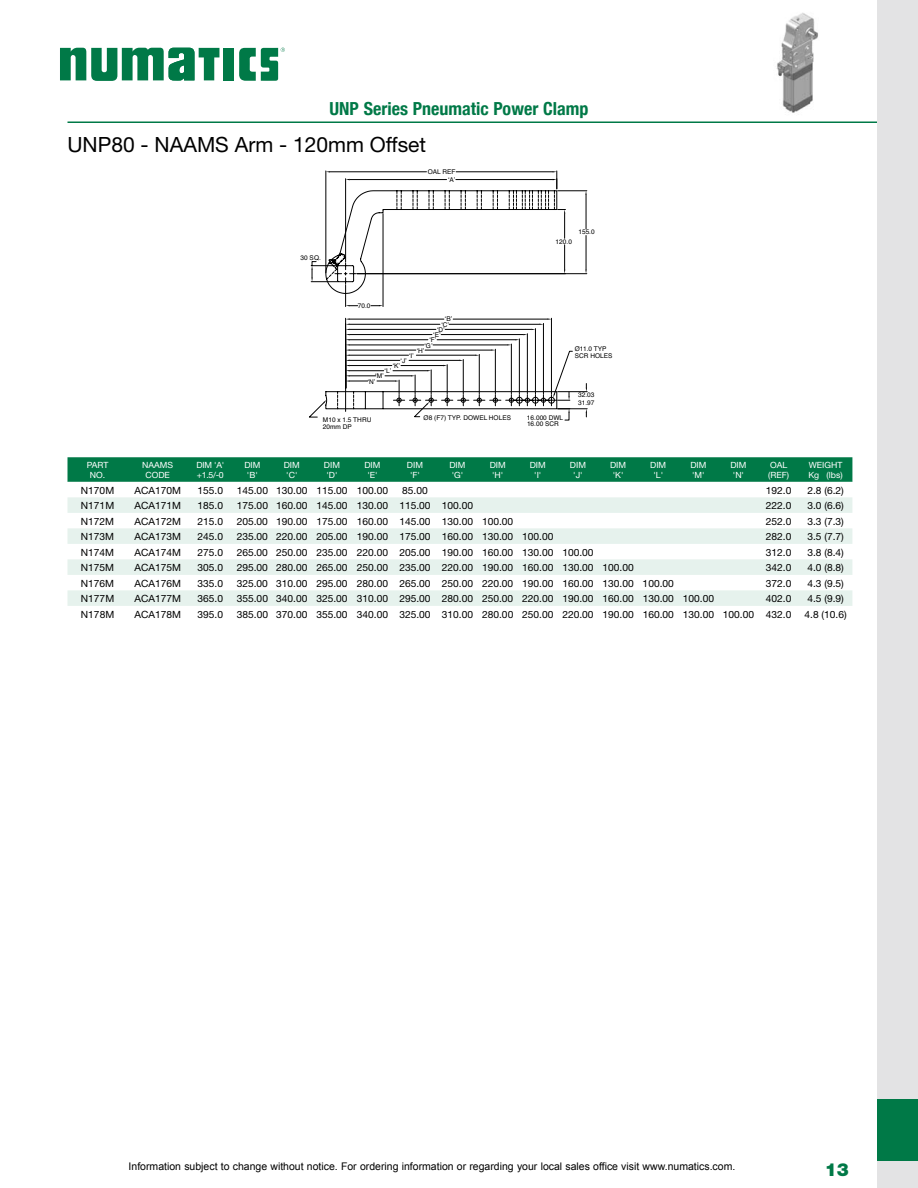
<style>
.page{position:relative;width:918px;height:1188px;background:#fff}
.page>*{position:absolute;margin:0;border:0;box-sizing:border-box;transform-origin:0 0}
.t1{font:21px "Helvetica Neue";color:#000}
.t2{font:700 condensed 18px "Helvetica Neue";color:#007947}
.t3{font:900 18px "Helvetica Neue";color:#007947}
.t4{font:10.5px "Arial";color:#000}
.t5{font:9.9px "Helvetica Neue";color:#000}
.t6{font:8.55px/10.2px "Helvetica Neue";color:#fff;text-align:center}
.t7{font:6.6px/7.8px "Helvetica";color:#000}
</style>
<div class="page">
<img style="left:776px;top:12px;width:42px;height:101px">
<div style="left:223px;top:48px;width:11px;height:32px;background:#007947"></div>
<svg style="left:239px;top:48px;width:46px;height:33px"></svg>
<svg style="left:60px;top:48px;width:159px;height:33px"></svg>
<hr style="left:68px;top:121px;width:846px;height:2px;background:#007947">
<div style="left:878px;top:0;width:40px;height:1188px;background:#e3e3e4"></div>
<div style="left:878px;top:1100px;width:40px;height:61px;background:#007947"></div>
<svg style="left:68px;top:457px;width:784px;height:25px;background:#047b4a"></svg>
<svg style="left:68px;top:497px;width:784px;height:109px;fill:#e6f2ed"></svg>
<svg style="left:325px;top:190px;width:232px;height:219px"></svg>
<svg style="left:311px;top:259px;width:27px;height:23px"></svg>
<hr style="left:345px;top:179px;width:1px;height:83px;background:#000">
<hr style="left:350px;top:179px;width:97px;height:1px;background:#000">
<hr style="left:456px;top:179px;width:97px;height:1px;background:#000">
<hr style="left:326px;top:171px;width:1px;height:102px;background:#000">
<hr style="left:456px;top:172px;width:97px;height:1px;background:#000">
<hr style="left:330px;top:172px;width:96px;height:1px;background:#000">
<svg style="left:564px;top:245px;width:1px;height:28px"></svg>
<svg style="left:558px;top:209px;width:7px;height:29px"></svg>
<hr style="left:357px;top:273px;width:230px;height:1px;background:#000">
<hr style="left:586px;top:195px;width:1px;height:34px;background:#000">
<hr style="left:586px;top:235px;width:1px;height:35px;background:#000">
<svg style="left:553px;top:171px;width:34px;height:24px"></svg>
<hr style="left:383px;top:214px;width:1px;height:93px;background:#000">
<svg style="left:345px;top:285px;width:13px;height:22px"></svg>
<svg style="left:371px;top:305px;width:12px;height:1px"></svg>
<svg style="left:345px;top:318px;width:242px;height:102px"></svg>
<svg style="left:309px;top:400px;width:18px;height:17px"></svg>
<p class="t2" style="left:330px;top:98px;width:260px">UNP Series Pneumatic Power Clamp</p>
<p class="t1" style="left:68px;top:132px;width:360px">UNP80 - NAAMS Arm - 120mm Offset</p>
<p class="t7" style="left:428px;top:167px;width:29px">OAL REF</p>
<p class="t7" style="left:301px;top:253px;width:22px">30 SQ.</p>
<p class="t7" style="left:358px;top:302px;width:14px">70.0</p>
<p class="t7" style="left:448px;top:175px;width:9px">‘A’</p>
<p class="t7" style="left:445px;top:314px;width:9px">‘B’</p>
<p class="t7" style="left:441px;top:320px;width:9px">‘C’</p>
<p class="t7" style="left:437px;top:325px;width:9px">‘D’</p>
<p class="t7" style="left:433px;top:331px;width:9px">‘E’</p>
<p class="t7" style="left:429px;top:336px;width:8px">‘F’</p>
<p class="t7" style="left:425px;top:341px;width:9px">‘G’</p>
<p class="t7" style="left:417px;top:346px;width:9px">‘H’</p>
<p class="t7" style="left:409px;top:352px;width:6px">‘I’</p>
<p class="t7" style="left:401px;top:357px;width:8px">‘J’</p>
<p class="t7" style="left:393px;top:362px;width:9px">‘K’</p>
<p class="t7" style="left:385px;top:367px;width:8px">‘L’</p>
<p class="t7" style="left:368px;top:373px;width:17px;line-height:5.7px;text-indent:8px">‘M’ ‘N’</p>
<p class="t7" style="left:578px;top:228px;width:18px">155.0</p>
<p class="t7" style="left:556px;top:237px;width:18px">120.0</p>
<p class="t7" style="left:575px;top:344px;width:39px">Ø11.0 TYP<br>SCR HOLES</p>
<p class="t7" style="left:578px;top:391px;width:18px">32.03<br>31.97</p>
<p class="t7" style="left:323px;top:415px;width:50px">M10 x 1.5 THRU<br>20mm DP</p>
<p class="t7" style="left:424px;top:413px;width:89px">Ø8 (F7) TYP. DOWEL HOLES</p>
<p class="t7" style="left:527px;top:413px;width:38px">16.000 DWL</p>
<p class="t7" style="left:527px;top:420px;width:33px">16.00 SCR</p>
<p class="t6" style="left:87px;top:460px;width:23px">PART<br>NO.</p>
<p class="t6" style="left:142px;top:460px;width:32px">NAAMS<br>CODE</p>
<p class="t6" style="left:196px;top:460px;width:29px;text-align:left">DIM 'A' +1.5/-0</p>
<p class="t6" style="left:244px;top:460px;width:18px">DIM 'B'</p>
<p class="t6" style="left:284px;top:460px;width:18px;text-align:left">DIM 'C'</p>
<p class="t6" style="left:324px;top:460px;width:18px;text-align:left">DIM 'D'</p>
<p class="t6" style="left:364px;top:460px;width:18px">DIM 'E'</p>
<p class="t6" style="left:407px;top:460px;width:18px">DIM 'F'</p>
<p class="t6" style="left:449px;top:460px;width:18px;text-align:left">DIM 'G'</p>
<p class="t6" style="left:490px;top:460px;width:18px;text-align:left">DIM 'H'</p>
<p class="t6" style="left:530px;top:460px;width:18px">DIM 'I'</p>
<p class="t6" style="left:570px;top:460px;width:18px">DIM 'J'</p>
<p class="t6" style="left:610px;top:460px;width:18px">DIM 'K'</p>
<p class="t6" style="left:650px;top:460px;width:18px">DIM 'L'</p>
<p class="t6" style="left:690px;top:460px;width:18px;text-align:left">DIM 'M'</p>
<p class="t6" style="left:730px;top:460px;width:18px;text-align:left">DIM 'N'</p>
<p class="t6" style="left:768px;top:460px;width:22px;text-align:left">OAL (REF)</p>
<p class="t6" style="left:808px;top:460px;width:36px;text-align:left">WEIGHT<br>Kg (lbs)</p>
<p class="t5" style="left:81px;top:484px;width:35px">N170M</p>
<p class="t5" style="left:134px;top:484px;width:48px">ACA170M</p>
<p class="t5" style="left:198px;top:484px;width:27px">155.0</p>
<p class="t5" style="left:237px;top:484px;width:153px">145.00 130.00 115.00 100.00</p>
<p class="t5" style="left:402px;top:484px;width:27px">85.00</p>
<p class="t5" style="left:766px;top:484px;width:27px">192.0</p>
<p class="t5" style="left:807px;top:484px;width:38px">2.8 (6.2)</p>
<p class="t5" style="left:81px;top:500px;width:35px">N171M</p>
<p class="t5" style="left:134px;top:500px;width:48px">ACA171M</p>
<p class="t5" style="left:198px;top:500px;width:27px">185.0</p>
<p class="t5" style="left:237px;top:500px;width:238px">175.00 160.00 145.00 130.00 115.00 100.00</p>
<p class="t5" style="left:766px;top:500px;width:27px">222.0</p>
<p class="t5" style="left:807px;top:500px;width:38px">3.0 (6.6)</p>
<p class="t5" style="left:81px;top:515px;width:35px">N172M</p>
<p class="t5" style="left:134px;top:515px;width:48px">ACA172M</p>
<p class="t5" style="left:198px;top:515px;width:27px">215.0</p>
<p class="t5" style="left:237px;top:515px;width:278px">205.00 190.00 175.00 160.00 145.00 130.00 100.00</p>
<p class="t5" style="left:766px;top:515px;width:27px">252.0</p>
<p class="t5" style="left:807px;top:515px;width:38px">3.3 (7.3)</p>
<p class="t5" style="left:81px;top:531px;width:35px">N173M</p>
<p class="t5" style="left:134px;top:531px;width:48px">ACA173M</p>
<p class="t5" style="left:198px;top:531px;width:27px">245.0</p>
<p class="t5" style="left:237px;top:531px;width:318px">235.00 220.00 205.00 190.00 175.00 160.00 130.00 100.00</p>
<p class="t5" style="left:766px;top:531px;width:27px">282.0</p>
<p class="t5" style="left:807px;top:531px;width:38px">3.5 (7.7)</p>
<p class="t5" style="left:81px;top:546px;width:35px">N174M</p>
<p class="t5" style="left:134px;top:546px;width:48px">ACA174M</p>
<p class="t5" style="left:198px;top:546px;width:27px">275.0</p>
<p class="t5" style="left:237px;top:546px;width:358px">265.00 250.00 235.00 220.00 205.00 190.00 160.00 130.00 100.00</p>
<p class="t5" style="left:766px;top:546px;width:27px">312.0</p>
<p class="t5" style="left:807px;top:546px;width:38px">3.8 (8.4)</p>
<p class="t5" style="left:81px;top:562px;width:35px">N175M</p>
<p class="t5" style="left:134px;top:562px;width:48px">ACA175M</p>
<p class="t5" style="left:198px;top:562px;width:27px">305.0</p>
<p class="t5" style="left:237px;top:562px;width:398px">295.00 280.00 265.00 250.00 235.00 220.00 190.00 160.00 130.00 100.00</p>
<p class="t5" style="left:766px;top:562px;width:27px">342.0</p>
<p class="t5" style="left:807px;top:562px;width:38px">4.0 (8.8)</p>
<p class="t5" style="left:81px;top:577px;width:35px">N176M</p>
<p class="t5" style="left:134px;top:577px;width:48px">ACA176M</p>
<p class="t5" style="left:198px;top:577px;width:27px">335.0</p>
<p class="t5" style="left:237px;top:577px;width:439px">325.00 310.00 295.00 280.00 265.00 250.00 220.00 190.00 160.00 130.00 100.00</p>
<p class="t5" style="left:766px;top:577px;width:27px">372.0</p>
<p class="t5" style="left:807px;top:577px;width:38px">4.3 (9.5)</p>
<p class="t5" style="left:81px;top:593px;width:35px">N177M</p>
<p class="t5" style="left:134px;top:593px;width:48px">ACA177M</p>
<p class="t5" style="left:198px;top:593px;width:27px">365.0</p>
<p class="t5" style="left:237px;top:593px;width:479px">355.00 340.00 325.00 310.00 295.00 280.00 250.00 220.00 190.00 160.00 130.00 100.00</p>
<p class="t5" style="left:766px;top:593px;width:27px">402.0</p>
<p class="t5" style="left:807px;top:593px;width:38px">4.5 (9.9)</p>
<p class="t5" style="left:81px;top:608px;width:35px">N178M</p>
<p class="t5" style="left:135px;top:608px;width:48px">ACA178M</p>
<p class="t5" style="left:198px;top:608px;width:27px">395.0</p>
<p class="t5" style="left:237px;top:608px;width:556px">385.00 370.00 355.00 340.00 325.00 310.00 280.00 250.00 220.00 190.00 160.00 130.00 100.00 432.0</p>
<p class="t5" style="left:805px;top:608px;width:44px">4.8 (10.6)</p>
<p class="t4" style="left:129px;top:1161px;width:608px">Information subject to change without notice. For ordering information or regarding your local sales office visit www.numatics.com.</p>
<p class="t3" style="left:825px;top:1159px;width:26px">13</p>
</div>
